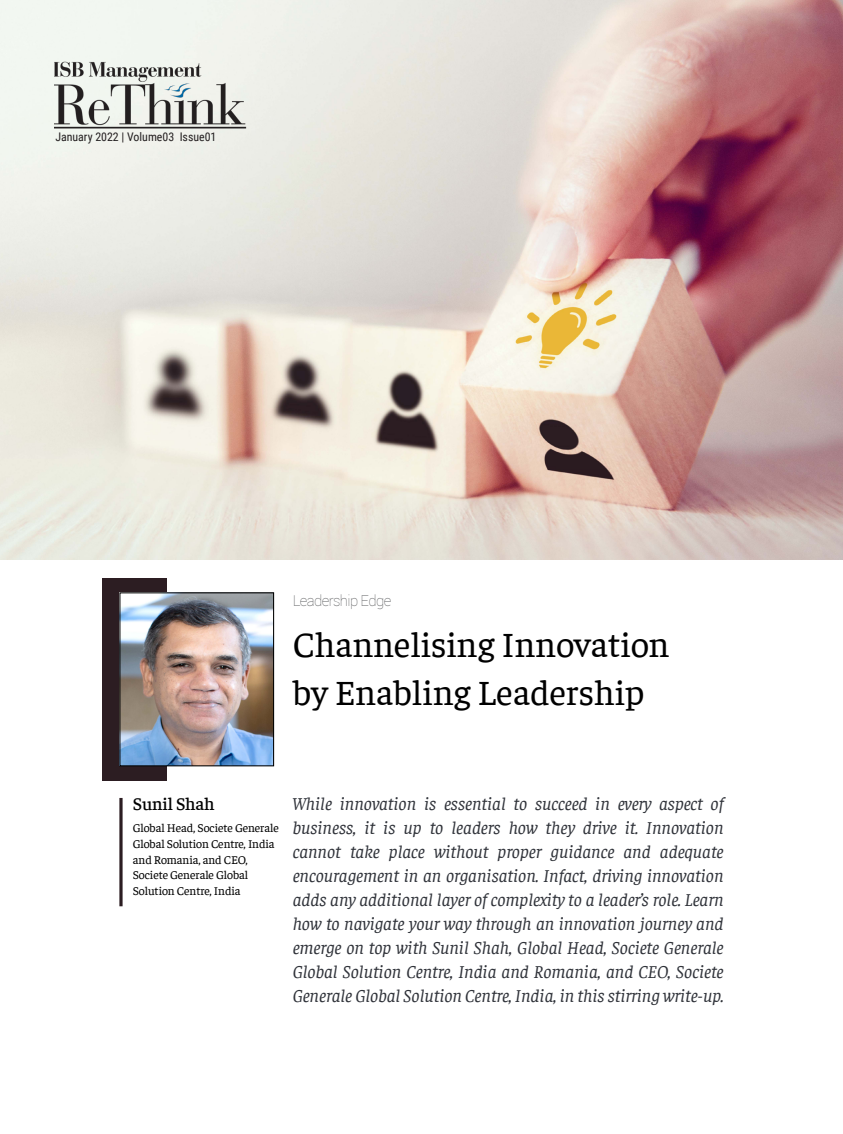
<style>
.page{position:relative;width:843px;height:1134px;background:#fff}
.page>*{position:absolute;margin:0;border:0;box-sizing:border-box;transform-origin:0 0}
.Article_Header_36{font:36px/48px "Faustina";color:#000}
.t1{font:italic 18px/24px "Faustina";letter-spacing:-.005em;color:#2f3239;text-align:justify}
.Designation_style{font:500 18px "Faustina";letter-spacing:-.01em;color:#000}
.t2{font:100 15px "Roboto";letter-spacing:-.04em;color:#58595b}
.Designation_style-2{font:12px/15.9px "Faustina";letter-spacing:-.01em;color:#000}
.t3{font:11.85px "Roboto Condensed";color:#231f20}
</style>
<div class="page">
<img style="left:0;top:0;width:842px;height:560px">
<div style="left:102px;top:578px;width:65px;height:202px;background:#2c1d22"></div>
<img style="left:121px;top:594px;width:151px;height:170px">
<div style="left:119px;top:592px;width:155px;height:174px;border:1px solid #000101"></div>
<hr style="left:119px;top:798px;width:3px;height:108px;background:#2c1d22">
<img style="left:54px;top:51px;width:200px;height:82px">
<p class="t3" style="left:55px;top:128px;width:163px">January 2022 | Volume03 Issue01</p>
<p class="t2" style="left:292px;top:590px;width:100px">Leadership Edge</p>
<p class="Article_Header_36" style="left:292px;top:618px;width:378px">Channelising Innovation by Enabling Leadership</p>
<p class="Designation_style" style="left:133px;top:791px;width:83px">Sunil Shah</p>
<p class="Designation_style-2" style="left:133px;top:819px;width:147px">Global Head, Societe Generale<br>Global Solution Centre, India and Romania, and CEO,<br>Societe Generale Global<br>Solution Centre, India</p>
<p class="t1" style="left:292px;top:790px;width:432px">While innovation is essential to succeed in every aspect of business, it is up to leaders how they drive it. Innovation cannot take place without proper guidance and adequate encouragement in an organisation. Infact, driving innovation adds any additional layer of complexity to a leader’s role. Learn how to navigate your way through an innovation journey and emerge on top with Sunil Shah, Global Head, Societe Generale Global Solution Centre, India and Romania, and CEO, Societe Generale Global Solution Centre, India, in this stirring write-up.</p>
</div>
